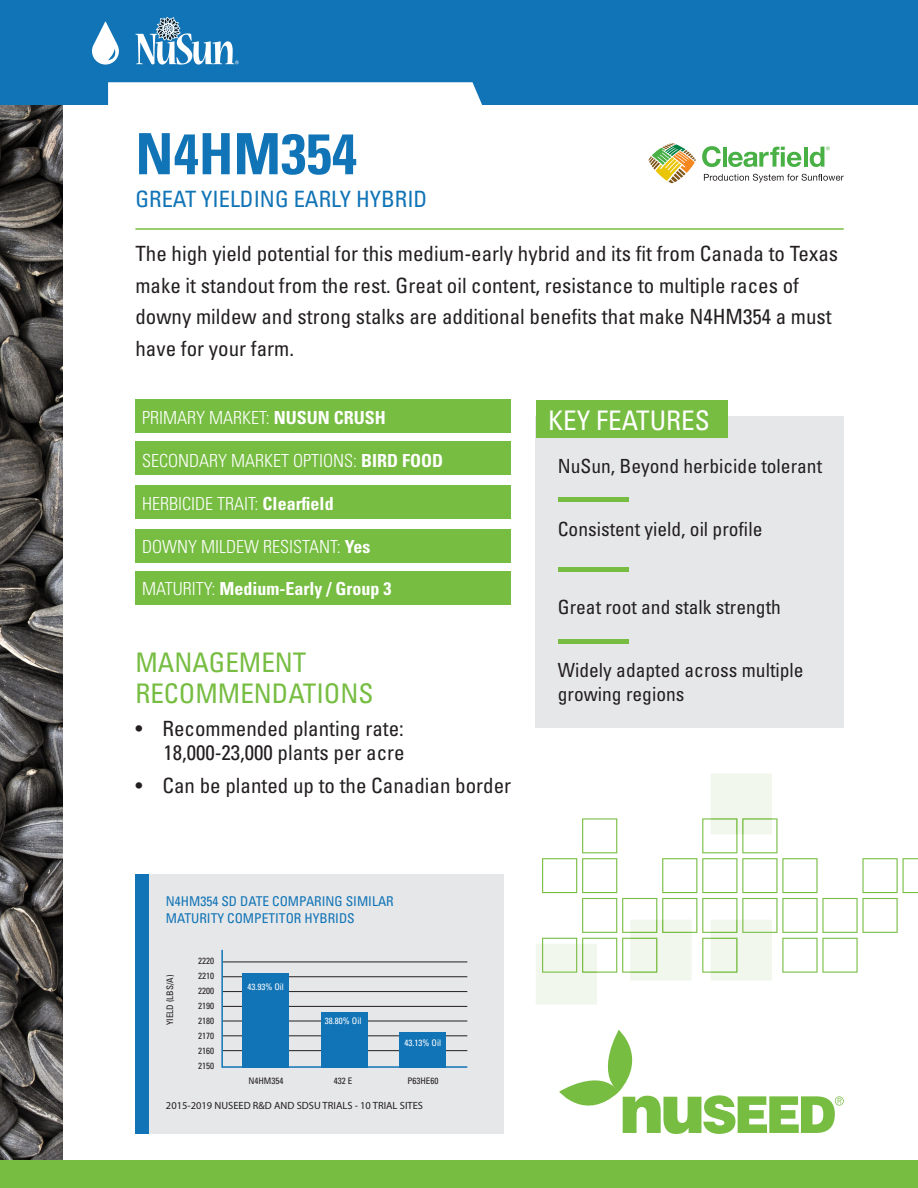
<style>
.page{position:relative;width:918px;height:1188px;background:#fff}
.page>*{position:absolute;margin:0;border:0;box-sizing:border-box;transform-origin:0 0}
.t1{font:700 condensed 57px "Univers";color:#1174b6}
.t2{font:condensed 27px/31.5px "Univers";color:#77bd42}
.t3{font:condensed 27px "Univers";color:#fff}
.t4{font:condensed 22.5px "Univers";color:#1174b6}
.t5{font:condensed 21px/31.5px "Univers";color:#231f20}
.t6{font:condensed 19.5px/24px "Univers";color:#231f20}
.t7{font:300 condensed 18px "Univers";color:#fff}
.t8{font:700 condensed 18px "Univers";color:#fff}
.t9{font:condensed 13.5px "Univers";color:#1174b6}
.t10{font:10.5px "Myriad Pro";color:#231f20}
.t11{font:condensed 9px "Univers";color:#231f20}
.t12{font:condensed 9px "Univers";color:#fff}
.s1{font-weight:700}
.s2{font-weight:300}
</style>
<div class="page">
<svg style="left:536px;top:774px;width:382px;height:231px"></svg>
<img style="left:0;top:104px;width:63px;height:1057px">
<div style="left:0;top:0;width:918px;height:104px;background:#1174b6"></div>
<div style="left:135px;top:400px;width:376px;height:33px;background:#77bd42"></div>
<div style="left:135px;top:441px;width:376px;height:34px;background:#77bd42"></div>
<div style="left:135px;top:485px;width:376px;height:34px;background:#77bd42"></div>
<div style="left:135px;top:529px;width:376px;height:33px;background:#77bd42"></div>
<div style="left:135px;top:571px;width:376px;height:34px;background:#77bd42"></div>
<div style="left:536px;top:416px;width:308px;height:311px;background:#e6e7e9"></div>
<div style="left:0;top:1161px;width:918px;height:27px;background:#77bd42"></div>
<svg style="left:559px;top:1030px;width:285px;height:104px"></svg>
<div style="left:536px;top:400px;width:192px;height:37px;background:#77bd42"></div>
<svg style="left:108px;top:82px;width:390px;height:23px;background:#eff6fa"></svg>
<hr style="left:135px;top:228px;width:709px;height:2px;background:#77bd42">
<hr style="left:558px;top:498px;width:71px;height:4px;background:#77bd42">
<hr style="left:558px;top:568px;width:71px;height:4px;background:#77bd42">
<hr style="left:558px;top:639px;width:71px;height:4px;background:#77bd42">
<svg style="left:702px;top:146px;width:19px;height:21px"></svg>
<hr style="left:723px;top:147px;width:4px;height:20px;background:#49b045">
<svg style="left:728px;top:147px;width:73px;height:20px"></svg>
<hr style="left:804px;top:147px;width:4px;height:20px;background:#49b045">
<svg style="left:704px;top:174px;width:140px;height:9px"></svg>
<svg style="left:810px;top:147px;width:20px;height:20px"></svg>
<svg style="left:648px;top:143px;width:48px;height:41px"></svg>
<div style="left:135px;top:875px;width:18px;height:259px;background:#1174b6"></div>
<div style="left:150px;top:875px;width:354px;height:259px;background:#e6e7e9"></div>
<svg style="left:221px;top:949px;width:247px;height:119px"></svg>
<hr style="left:223px;top:962px;width:244px;height:1px;background:#231f20">
<hr style="left:223px;top:976px;width:244px;height:1px;background:#231f20">
<hr style="left:223px;top:991px;width:244px;height:1px;background:#231f20">
<hr style="left:223px;top:1006px;width:244px;height:1px;background:#231f20">
<hr style="left:223px;top:1021px;width:244px;height:1px;background:#231f20">
<hr style="left:223px;top:1036px;width:244px;height:1px;background:#231f20">
<hr style="left:223px;top:1050px;width:244px;height:1px;background:#231f20">
<div style="left:243px;top:974px;width:46px;height:94px;background:#1174b6"></div>
<div style="left:321px;top:1012px;width:47px;height:56px;background:#1174b6"></div>
<div style="left:400px;top:1033px;width:46px;height:35px;background:#1174b6"></div>
<svg style="left:135px;top:17px;width:104px;height:48px"></svg>
<svg style="left:92px;top:21px;width:27px;height:44px"></svg>
<p class="t1" style="left:135px;top:119px;width:223px">N4HM354</p>
<p class="t4" style="left:135px;top:185px;width:293px">GREAT YIELDING EARLY HYBRID</p>
<p class="t5" style="left:135px;top:238px;width:704px">The high yield potential for this medium-early hybrid and its fit from Canada to Texas make it standout from the rest. Great oil content, resistance to multiple races of downy mildew and strong stalks are additional benefits that make N4HM354 a must have for your farm.</p>
<p class="t7" style="left:142px;top:407px;width:245px">PRIMARY MARKET: <span class="s1">NUSUN CRUSH</span></p>
<p class="t7" style="left:142px;top:450px;width:302px">SECONDARY MARKET OPTIONS: <span class="s1">BIRD FOOD</span></p>
<p class="t7" style="left:142px;top:493px;width:193px">HERBICIDE TRAIT: <span class="s1">Clearfield</span></p>
<p class="t7" style="left:142px;top:535px;width:230px">DOWNY MILDEW RESISTANT: <span class="s1">Yes</span></p>
<p class="t8" style="left:142px;top:578px;width:251px"><span class="s2">MATURITY:</span> Medium-Early / Group 3</p>
<p class="t2" style="left:135px;top:646px;width:240px">MANAGEMENT<br>RECOMMENDATIONS</p>
<p class="t5" style="left:135px;top:713px;width:270px">• Recommended planting rate:</p>
<p class="t5" style="left:163px;top:737px;width:243px">18,000-23,000 plants per acre</p>
<p class="t5" style="left:135px;top:770px;width:377px">• Can be planted up to the Canadian border</p>
<p class="t3" style="left:548px;top:403px;width:163px">KEY FEATURES</p>
<p class="t6" style="left:558px;top:454px;width:266px">NuSun, Beyond herbicide tolerant</p>
<p class="t6" style="left:558px;top:517px;width:206px">Consistent yield, oil profile</p>
<p class="t6" style="left:558px;top:595px;width:225px">Great root and stalk strength</p>
<p class="t6" style="left:558px;top:658px;width:247px">Widely adapted across multiple growing regions</p>
<p class="t9" style="left:166px;top:893px;width:229px">N4HM354 SD DATE COMPARING SIMILAR</p>
<p class="t9" style="left:166px;top:909px;width:190px">MATURITY COMPETITOR HYBRIDS</p>
<p class="t11" style="left:164px;top:1025px;width:52px;rotate:-90deg">YIELD (LBS/A)</p>
<p class="t11" style="left:198px;top:955px;width:17px">2220</p>
<p class="t11" style="left:198px;top:970px;width:17px">2210</p>
<p class="t11" style="left:198px;top:985px;width:17px">2200</p>
<p class="t11" style="left:198px;top:1000px;width:17px">2190</p>
<p class="t11" style="left:198px;top:1015px;width:17px">2180</p>
<p class="t11" style="left:198px;top:1030px;width:17px">2170</p>
<p class="t11" style="left:198px;top:1045px;width:17px">2160</p>
<p class="t11" style="left:198px;top:1060px;width:17px">2150</p>
<p class="t12" style="left:247px;top:981px;width:38px">43.93% Oil</p>
<p class="t12" style="left:325px;top:1015px;width:38px">38.80% Oil</p>
<p class="t12" style="left:405px;top:1037px;width:38px">43.13% Oil</p>
<p class="t11" style="left:248px;top:1075px;width:36px">N4HM354</p>
<p class="t11" style="left:334px;top:1075px;width:20px">432 E</p>
<p class="t11" style="left:407px;top:1075px;width:32px">P63HE60</p>
<p class="t10" style="left:166px;top:1099px;width:259px">2015-2019 NUSEED R&amp;D AND SDSU TRIALS - 10 TRIAL SITES</p>
</div>
